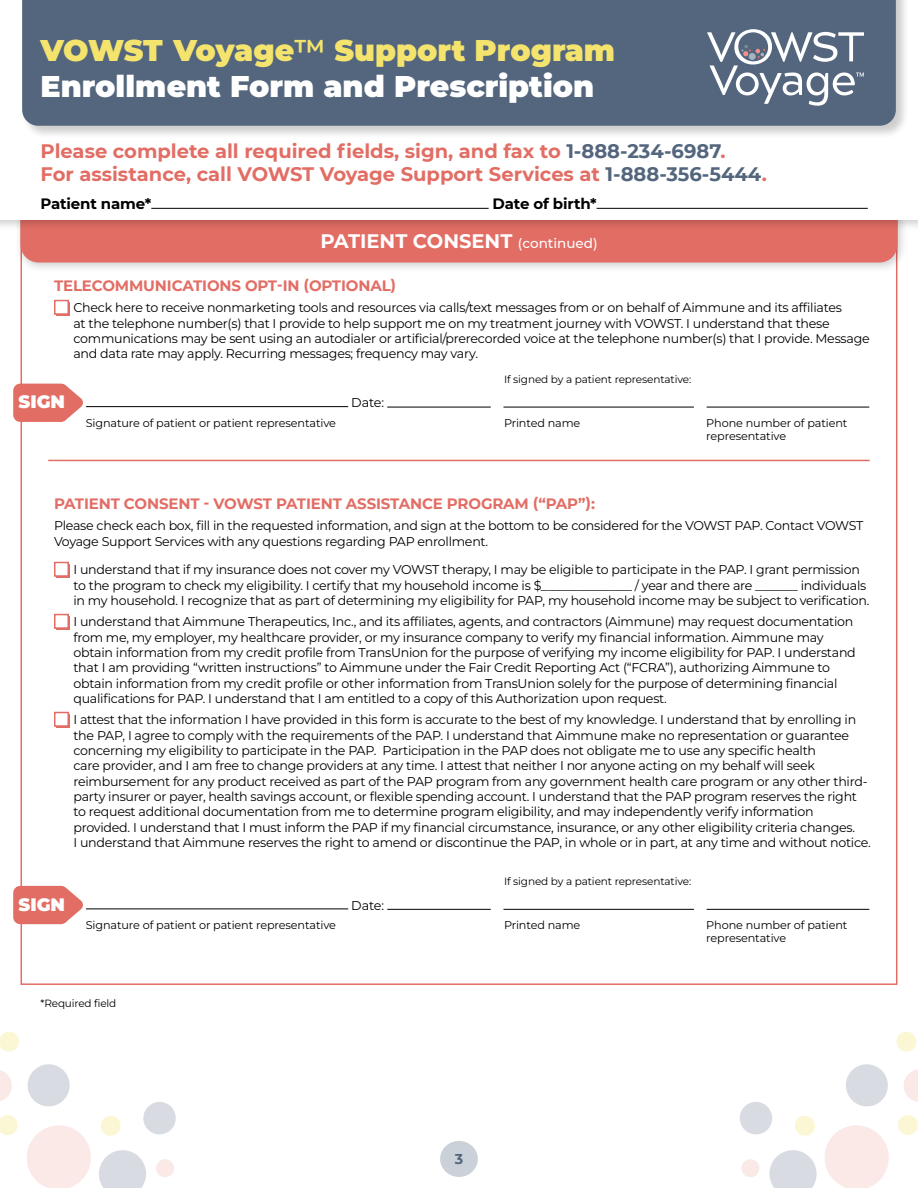
<style>
.page{position:relative;width:918px;height:1188px;background:#fff}
.page>*{position:absolute;margin:0;border:0;box-sizing:border-box;transform-origin:0 0}
.t1{font:900 30px/36px "Montserrat";color:#fff}
.t2{font:700 19.5px/23.4px "Montserrat";color:#e26d64}
.t3{font:700 19.5px "Montserrat";color:#fff}
.t4{font:900 18px "Montserrat";color:#fff}
.t5{font:700 15px "Montserrat";letter-spacing:-.01em;color:#e26d64}
.t6{font:700 15px "Montserrat";letter-spacing:-.01em;color:#000}
.t7{font:700 14.25px "Montserrat";color:#53667d}
.t8{font:12.75px/15.3px "Montserrat";letter-spacing:-.02em;color:#000}
.t9{font:11.25px/13.5px "Montserrat";letter-spacing:-.01em;color:#000}
.t10{font:10.5px "Montserrat";letter-spacing:-.01em;color:#000}
.s1{color:#f4e46e}
.s2{font-weight:600;color:#f4e46e}
.s3{color:#53667d}
.s4{font-weight:500;font-size:13.5px}
</style>
<div class="page">
<div style="left:440px;top:1141px;width:38px;height:36px;background:#cbd1d8;border-radius:50%"></div>
<svg style="left:896px;top:1031px;width:21px;height:21px"></svg>
<svg style="left:740px;top:1064px;width:178px;height:124px"></svg>
<svg style="left:0;top:1031px;width:19px;height:21px"></svg>
<svg style="left:0;top:1064px;width:176px;height:124px"></svg>
<div style="left:21px;top:205px;width:876px;height:780px;background:#fff;border:2px solid #e26d64"></div>
<div style="left:57px;top:564px;width:13px;height:13px;background:#e26d64"></div>
<div style="left:54px;top:562px;width:15px;height:15px;background:#fff;border:2px solid #e26d64"></div>
<div style="left:57px;top:616px;width:13px;height:13px;background:#e26d64"></div>
<div style="left:54px;top:614px;width:15px;height:15px;background:#fff;border:2px solid #e26d64"></div>
<div style="left:57px;top:714px;width:13px;height:13px;background:#e26d64"></div>
<div style="left:54px;top:712px;width:15px;height:15px;background:#fff;border:2px solid #e26d64"></div>
<hr style="left:86px;top:909px;width:262px;height:1px;background:#000">
<hr style="left:387px;top:909px;width:104px;height:1px;background:#000">
<hr style="left:503px;top:909px;width:191px;height:1px;background:#000">
<hr style="left:707px;top:909px;width:162px;height:1px;background:#000">
<div style="left:13px;top:886px;width:55px;height:38px;background:#e26d64;border-radius:7px"></div>
<svg style="left:63px;top:886px;width:20px;height:38px"></svg>
<hr style="left:48px;top:460px;width:822px;height:1px;background:#e26d64">
<div style="left:57px;top:302px;width:13px;height:13px;background:#e26d64"></div>
<div style="left:54px;top:300px;width:15px;height:15px;background:#fff;border:2px solid #e26d64"></div>
<hr style="left:86px;top:406px;width:262px;height:1px;background:#000">
<hr style="left:387px;top:407px;width:104px;height:1px;background:#000">
<hr style="left:503px;top:407px;width:191px;height:1px;background:#000">
<hr style="left:707px;top:407px;width:162px;height:1px;background:#000">
<div style="left:13px;top:384px;width:55px;height:38px;background:#e26d64;border-radius:7px"></div>
<svg style="left:39px;top:383px;width:44px;height:39px"></svg>
<div style="left:15px;top:177px;width:893px;height:96px;background:#000;opacity:.2"></div>
<div style="left:21px;top:183px;width:876px;height:80px;background:#e26d64;border-radius:18px"></div>
<div style="left:0;top:165px;width:918px;height:67px;background:#000;opacity:.2"></div>
<div style="left:0;top:170px;width:918px;height:50px;background:#fff"></div>
<div style="left:0;top:162px;width:916px;height:15px;background:#fff"></div>
<hr style="left:151px;top:208px;width:338px;height:1px;background:#000">
<hr style="left:597px;top:208px;width:271px;height:1px;background:#000">
<div style="left:21px;top:0;width:888px;height:139px;background:#000;opacity:.2"></div>
<div style="left:22px;top:0;width:874px;height:126px;background:#53667d"></div>
<svg style="left:707px;top:29px;width:157px;height:77px"></svg>
<h1 class="t1" style="left:40px;top:32px;width:576px"><span class="s1">VOWST Voyage</span><span class="s2">™</span> <span class="s1">Support Program<br></span>Enrollment Form and Prescription</h1>
<h2 class="t2" style="left:40px;top:138px;width:728px">Please complete all required fields, sign, and fax to <span class="s3">1-888-234-6987</span>.<br>For assistance, call VOWST Voyage Support Services at <span class="s3">1-888-356-5444</span>.</h2>
<p class="t6" style="left:40px;top:193px;width:112px">Patient name*</p>
<p class="t6" style="left:493px;top:193px;width:106px">Date of birth*</p>
<h2 class="t3" style="left:320px;top:227px;width:279px">PATIENT CONSENT <span class="s4">(continued)</span></h2>
<p class="t5" style="left:54px;top:275px;width:344px">TELECOMMUNICATIONS OPT-IN (OPTIONAL)</p>
<p class="t8" style="left:73px;top:300px;width:798px">Check here to receive nonmarketing tools and resources via calls/text messages from or on behalf of Aimmune and its affiliates<br>at the telephone number(s) that I provide to help support me on my treatment journey with VOWST. I understand that these communications may be sent using an autodialer or artificial/prerecorded voice at the telephone number(s) that I provide. Message and data rate may apply. Recurring messages; frequency may vary.</p>
<p class="t8" style="left:351px;top:395px;width:34px">Date:</p>
<p class="t9" style="left:86px;top:416px;width:252px">Signature of patient or patient representative</p>
<p class="t9" style="left:504px;top:416px;width:78px">Printed name</p>
<p class="t9" style="left:706px;top:416px;width:143px">Phone number of patient representative</p>
<p class="t10" style="left:504px;top:372px;width:189px">If signed by a patient representative:</p>
<h3 class="t4" style="left:19px;top:390px;width:48px">SIGN</h3>
<p class="t5" style="left:54px;top:493px;width:543px">PATIENT CONSENT - VOWST PATIENT ASSISTANCE PROGRAM (“PAP”):</p>
<p class="t8" style="left:54px;top:518px;width:811px">Please check each box, fill in the requested information, and sign at the bottom to be considered for the VOWST PAP. Contact VOWST<br>Voyage Support Services with any questions regarding PAP enrollment.</p>
<p class="t8" style="left:73px;top:562px;width:798px">I understand that if my insurance does not cover my VOWST therapy, I may be eligible to participate in the PAP. I grant permission to the program to check my eligibility. I certify that my household income is $_______________ / year and there are _______ individuals in my household. I recognize that as part of determining my eligibility for PAP, my household income may be subject to verification.</p>
<p class="t8" style="left:73px;top:614px;width:784px">I understand that Aimmune Therapeutics, Inc., and its affiliates, agents, and contractors (Aimmune) may request documentation from me, my employer, my healthcare provider, or my insurance company to verify my financial information. Aimmune may obtain information from my credit profile from TransUnion for the purpose of verifying my income eligibility for PAP. I understand that I am providing “written instructions” to Aimmune under the Fair Credit Reporting Act (“FCRA”), authorizing Aimmune to obtain information from my credit profile or other information from TransUnion solely for the purpose of determining financial qualifications for PAP. I understand that I am entitled to a copy of this Authorization upon request.</p>
<p class="t8" style="left:73px;top:712px;width:799px">I attest that the information I have provided in this form is accurate to the best of my knowledge. I understand that by enrolling in the PAP, I agree to comply with the requirements of the PAP. I understand that Aimmune make no representation or guarantee concerning my eligibility to participate in the PAP. Participation in the PAP does not obligate me to use any specific health<br>care provider, and I am free to change providers at any time. I attest that neither I nor anyone acting on my behalf will seek reimbursement for any product received as part of the PAP program from any government health care program or any other third&shy;party insurer or payer, health savings account, or flexible spending account. I understand that the PAP program reserves the right to request additional documentation from me to determine program eligibility, and may independently verify information provided. I understand that I must inform the PAP if my financial circumstance, insurance, or any other eligibility criteria changes.<br>I understand that Aimmune reserves the right to amend or discontinue the PAP, in whole or in part, at any time and without notice.</p>
<h3 class="t4" style="left:19px;top:892px;width:48px">SIGN</h3>
<p class="t8" style="left:351px;top:897px;width:34px">Date:</p>
<p class="t10" style="left:504px;top:874px;width:189px">If signed by a patient representative:</p>
<p class="t9" style="left:86px;top:918px;width:252px">Signature of patient or patient representative</p>
<p class="t9" style="left:504px;top:918px;width:78px">Printed name</p>
<p class="t9" style="left:706px;top:918px;width:143px">Phone number of patient representative</p>
<p class="t10" style="left:40px;top:996px;width:77px">*Required field</p>
<p class="t7" style="left:455px;top:1149px;width:10px">3</p>
</div>
